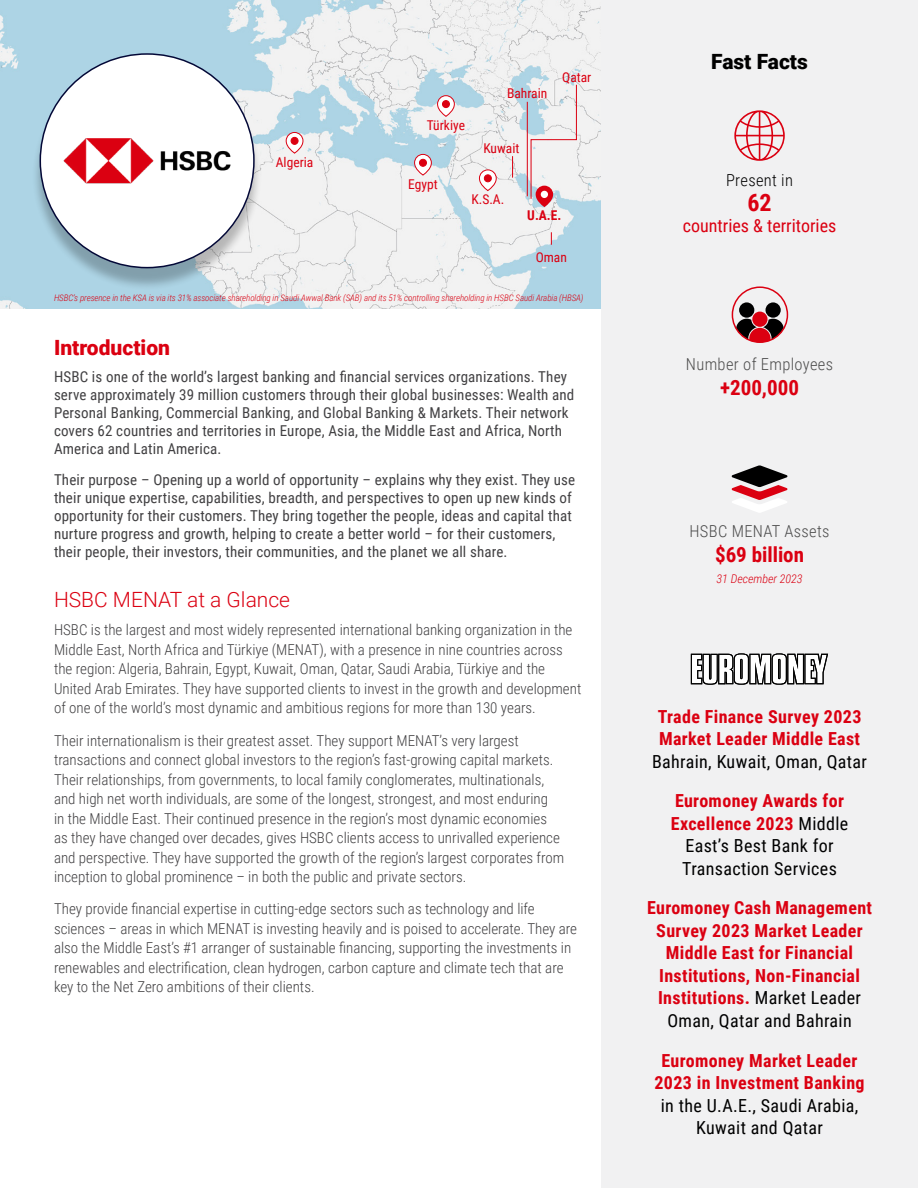
<style>
.page{position:relative;width:918px;height:1188px;background:#fff}
.page>*{position:absolute;margin:0;border:0;box-sizing:border-box;transform-origin:0 0}
.t1{font:700 24px "Roboto Condensed";color:#db0011}
.t2{font:300 21px "Roboto";color:#db0011}
.t3{font:700 21px "Roboto Condensed";color:#db0011}
.t4{font:900 21px "Roboto";color:#db0011}
.t5{font:900 21px "Roboto";color:#000}
.t6{font:700 18px/22.5px "Roboto Condensed";letter-spacing:.02em;color:#db0011;text-align:center}
.t7{font:18px/22.5px "Roboto Condensed";letter-spacing:.02em;color:#000;text-align:center}
.t8{font:18px "Roboto Condensed";color:#db0011}
.t9{font:300 16.5px "Roboto Condensed";letter-spacing:.02em;color:#4c4c4c}
.t10{font:300 16.5px "Roboto Condensed";letter-spacing:.02em;color:#000}
.t11{font:300 15px/19.5px "Roboto Condensed";color:#414042}
.t12{font:15px/18px "Roboto Condensed";letter-spacing:.01em;color:#414042}
.t13{font:13.5px "Roboto Condensed";color:#db0011}
.t14{font:700 13.5px "Roboto Condensed";color:#db0011}
.t15{font:italic 300 12px "Roboto Condensed";color:#db0011}
.t16{font:italic 300 9px "Roboto Condensed";letter-spacing:-.01em;color:#db0011}
.s1{font-weight:400;color:#000}
.s2{font-weight:700;color:#db0011}
</style>
<div class="page">
<img style="left:0;top:0;width:601px;height:308px">
<div style="left:32px;top:60px;width:231px;height:231px;background:#000;opacity:.25"></div>
<div style="left:40px;top:54px;width:214px;height:214px;background:#fff;border-radius:50%"></div>
<img style="left:40px;top:94px;width:214px;height:134px">
<div style="left:601px;top:0;width:317px;height:1188px;background:#f1f1f2"></div>
<svg style="left:285px;top:132px;width:19px;height:22px"></svg>
<svg style="left:414px;top:154px;width:18px;height:22px"></svg>
<svg style="left:437px;top:95px;width:18px;height:22px"></svg>
<svg style="left:479px;top:169px;width:18px;height:23px"></svg>
<svg style="left:734px;top:110px;width:51px;height:51px"></svg>
<svg style="left:736px;top:302px;width:48px;height:40px"></svg>
<div style="left:732px;top:286px;width:56px;height:57px;border:2px solid #db0011;border-radius:50%"></div>
<svg style="left:731px;top:465px;width:57px;height:48px"></svg>
<svg style="left:691px;top:653px;width:137px;height:32px"></svg>
<svg style="left:512px;top:156px;width:1px;height:22px"></svg>
<svg style="left:551px;top:232px;width:1px;height:13px"></svg>
<hr style="left:527px;top:102px;width:1px;height:94px;background:#db0011">
<svg style="left:530px;top:84px;width:47px;height:123px"></svg>
<svg style="left:517px;top:189px;width:4px;height:4px"></svg>
<p class="t13" style="left:276px;top:152px;width:39px">Algeria</p>
<p class="t13" style="left:427px;top:116px;width:40px">Türkiye</p>
<p class="t13" style="left:507px;top:84px;width:42px">Bahrain</p>
<p class="t13" style="left:562px;top:68px;width:31px">Qatar</p>
<p class="t13" style="left:483px;top:139px;width:38px">Kuwait</p>
<p class="t13" style="left:408px;top:174px;width:31px">Egypt</p>
<p class="t13" style="left:471px;top:190px;width:34px">K.S.A.</p>
<p class="t14" style="left:527px;top:206px;width:36px">U.A.E.</p>
<p class="t13" style="left:536px;top:247px;width:33px">Oman</p>
<p class="t16" style="left:54px;top:291px;width:531px">HSBC’s presence in the KSA is via its 31% associate shareholding in Saudi Awwal Bank (SAB) and its 51% controlling shareholding in HSBC Saudi Arabia (HBSA)</p>
<p class="t4" style="left:54px;top:333px;width:117px">Introduction</p>
<p class="t12" style="left:54px;top:367px;width:522px">HSBC is one of the world’s largest banking and financial services organizations. They serve approximately 39 million customers through their global businesses: Wealth and Personal Banking, Commercial Banking, and Global Banking &amp; Markets. Their network covers 62 countries and territories in Europe, Asia, the Middle East and Africa, North America and Latin America.</p>
<p class="t12" style="left:54px;top:470px;width:523px">Their purpose – Opening up a world of opportunity – explains why they exist. They use their unique expertise, capabilities, breadth, and perspectives to open up new kinds of opportunity for their customers. They bring together the people, ideas and capital that nurture progress and growth, helping to create a better world – for their customers, their people, their investors, their communities, and the planet we all share.</p>
<p class="t2" style="left:54px;top:585px;width:238px">HSBC MENAT at a Glance</p>
<p class="t11" style="left:54px;top:620px;width:529px">HSBC is the largest and most widely represented international banking organization in the Middle East, North Africa and Türkiye (MENAT), with a presence in nine countries across the region: Algeria, Bahrain, Egypt, Kuwait, Oman, Qatar, Saudi Arabia, Türkiye and the United Arab Emirates. They have supported clients to invest in the growth and development of one of the world’s most dynamic and ambitious regions for more than 130 years.</p>
<p class="t11" style="left:54px;top:730px;width:512px">Their internationalism is their greatest asset. They support MENAT’s very largest transactions and connect global investors to the region’s fast-growing capital markets.<br>Their relationships, from governments, to local family conglomerates, multinationals, and high net worth individuals, are some of the longest, strongest, and most enduring<br>in the Middle East. Their continued presence in the region’s most dynamic economies as they have changed over decades, gives HSBC clients access to unrivalled experience and perspective. They have supported the growth of the region’s largest corporates from inception to global prominence – in both the public and private sectors.</p>
<p class="t11" style="left:54px;top:899px;width:525px">They provide financial expertise in cutting-edge sectors such as technology and life sciences – areas in which MENAT is investing heavily and is poised to accelerate. They are also the Middle East’s #1 arranger of sustainable financing, supporting the investments in renewables and electrification, clean hydrogen, carbon capture and climate tech that are key to the Net Zero ambitions of their clients.</p>
<p class="t5" style="left:711px;top:47px;width:98px">Fast Facts</p>
<p class="t10" style="left:726px;top:168px;width:68px">Present in</p>
<p class="t1" style="left:747px;top:186px;width:26px">62</p>
<p class="t8" style="left:683px;top:213px;width:155px">countries &amp; territories</p>
<p class="t9" style="left:686px;top:352px;width:149px">Number of Employees</p>
<p class="t3" style="left:720px;top:373px;width:80px">+200,000</p>
<p class="t9" style="left:690px;top:519px;width:142px">HSBC MENAT Assets</p>
<p class="t3" style="left:715px;top:540px;width:91px">$69 billion</p>
<p class="t15" style="left:717px;top:570px;width:88px">31 December 2023</p>
<p class="t6" style="left:652px;top:705px;width:216px">Trade Finance Survey 2023<br>Market Leader Middle East<br><span class="s1">Bahrain, Kuwait, Oman, Qatar</span></p>
<p class="t7" style="left:671px;top:789px;width:179px"><span class="s2">Euromoney Awards for<br>Excellence 2023</span> Middle<br>East’s Best Bank for<br>Transaction Services</p>
<p class="t6" style="left:647px;top:896px;width:226px">Euromoney Cash Management<br>Survey 2023 Market Leader<br>Middle East for Financial<br>Institutions, Non-Financial<br>Institutions. <span class="s1">Market Leader<br>Oman, Qatar and Bahrain</span></p>
<p class="t6" style="left:655px;top:1048px;width:212px">Euromoney Market Leader<br>2023 in Investment Banking <span class="s1">in the U.A.E., Saudi Arabia,<br>Kuwait and Qatar</span></p>
</div>
